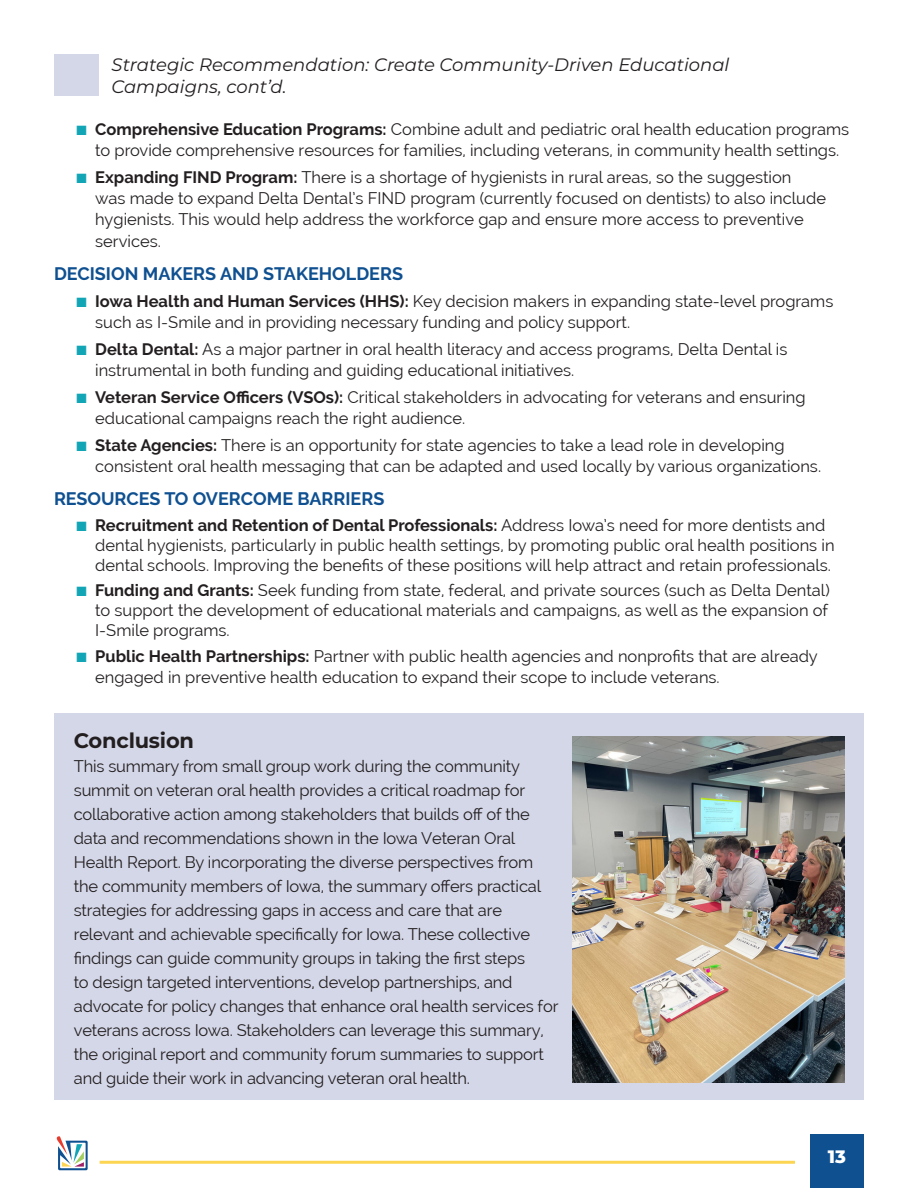
<style>
.page{position:relative;width:918px;height:1188px;background:#fff}
.page>*{position:absolute;margin:0;border:0;box-sizing:border-box;transform-origin:0 0}
.t1{font:700 21px "Montserrat";letter-spacing:-.01em;color:#231f20}
.t2{font:italic 18px/21.6px "Montserrat";color:#231f20}
.t3{font:700 18px "Raleway";color:#0f5091}
.t4{font:800 18px "Montserrat";color:#fff}
.t5{font:16.5px/24px "Raleway";color:#231f20}
.s1{color:#11a5b6}
.s2{font-weight:700}
</style>
<div class="page">
<hr style="left:100px;top:1161px;width:695px;height:3px;background:#fcd653">
<svg style="left:57px;top:1136px;width:31px;height:34px"></svg>
<div style="left:810px;top:1134px;width:54px;height:54px;background:#0f5091"></div>
<div style="left:54px;top:54px;width:45px;height:41px;background:#d4d7e8"></div>
<div style="left:54px;top:713px;width:810px;height:387px;background:#d4d7e8"></div>
<img style="left:572px;top:736px;width:273px;height:347px">
<p class="t2" style="left:112px;top:54px;width:619px">Strategic Recommendation: Create Community-Driven Educational<br>Campaigns, cont’d.</p>
<p class="t5" style="left:76px;top:119px;width:774px;line-height:21px;text-align:center"><span class="s1">■</span> <span class="s2">Comprehensive Education Programs:</span> Combine adult and pediatric oral health education programs to provide comprehensive resources for families, including veterans, in community health settings.</p>
<p class="t5" style="left:95px;top:167px;width:732px;line-height:21.1px;text-indent:-19px"><span class="s1">■</span> <span class="s2">Expanding FIND Program:</span> There is a shortage of hygienists in rural areas, so the suggestion<br>was made to expand Delta Dental’s FIND program (currently focused on dentists) to also include hygienists. This would help address the workforce gap and ensure more access to preventive services.</p>
<p class="t3" style="left:54px;top:263px;width:351px">DECISION MAKERS AND STAKEHOLDERS</p>
<p class="t5" style="left:95px;top:290px;width:740px;line-height:21px;text-indent:-19px"><span class="s1">■</span> <span class="s2">Iowa Health and Human Services (HHS):</span> Key decision makers in expanding state-level programs such as I-Smile and in providing necessary funding and policy support.</p>
<p class="t5" style="left:95px;top:338px;width:694px;line-height:21px;text-indent:-19px"><span class="s1">■</span> <span class="s2">Delta Dental:</span> As a major partner in oral health literacy and access programs, Delta Dental is instrumental in both funding and guiding educational initiatives.</p>
<p class="t5" style="left:95px;top:386px;width:712px;line-height:21px;text-indent:-19px"><span class="s1">■</span> <span class="s2">Veteran Service Officers (VSOs):</span> Critical stakeholders in advocating for veterans and ensuring educational campaigns reach the right audience.</p>
<p class="t5" style="left:95px;top:434px;width:727px;line-height:21.6px;text-indent:-19px"><span class="s1">■</span> <span class="s2">State Agencies:</span> There is an opportunity for state agencies to take a lead role in developing consistent oral health messaging that can be adapted and used locally by various organizations.</p>
<p class="t3" style="left:54px;top:489px;width:332px">RESOURCES TO OVERCOME BARRIERS</p>
<p class="t5" style="left:95px;top:515px;width:741px;line-height:19.8px;text-indent:-19px"><span class="s1">■</span> <span class="s2">Recruitment and Retention of Dental Professionals:</span> Address Iowa’s need for more dentists and dental hygienists, particularly in public health settings, by promoting public oral health positions in dental schools. Improving the benefits of these positions will help attract and retain professionals.</p>
<p class="t5" style="left:95px;top:581px;width:736px;line-height:19.8px;text-align:justify;text-indent:-19px"><span class="s1">■</span> <span class="s2">Funding and Grants:</span> Seek funding from state, federal, and private sources (such as Delta Dental) to support the development of educational materials and campaigns, as well as the expansion of I-Smile programs.</p>
<p class="t5" style="left:95px;top:645px;width:724px;line-height:21.6px;text-indent:-19px"><span class="s1">■</span> <span class="s2">Public Health Partnerships:</span> Partner with public health agencies and nonprofits that are already engaged in preventive health education to expand their scope to include veterans.</p>
<p class="t1" style="left:74px;top:725px;width:122px">Conclusion</p>
<p class="t5" style="left:74px;top:754px;width:486px">This summary from small group work during the community summit on veteran oral health provides a critical roadmap for collaborative action among stakeholders that builds off of the data and recommendations shown in the Iowa Veteran Oral Health Report. By incorporating the diverse perspectives from the community members of Iowa, the summary offers practical strategies for addressing gaps in access and care that are relevant and achievable specifically for Iowa. These collective findings can guide community groups in taking the first steps<br>to design targeted interventions, develop partnerships, and advocate for policy changes that enhance oral health services for veterans across Iowa. Stakeholders can leverage this summary, the original report and community forum summaries to support and guide their work in advancing veteran oral health.</p>
<p class="t4" style="left:828px;top:1143px;width:20px">13</p>
</div>
